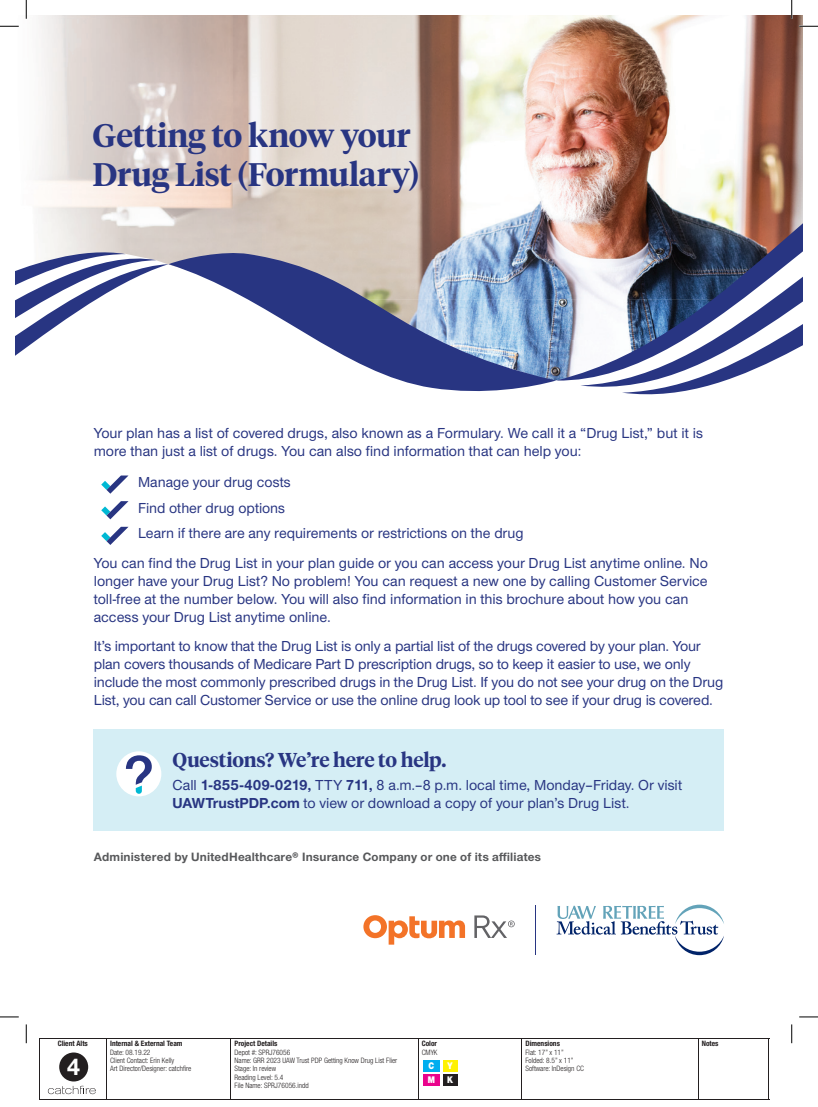
<style>
.page{position:relative;width:818px;height:1107px;background:#fff}
.page>*{position:absolute;margin:0;border:0;box-sizing:border-box;transform-origin:0 0}
.t1{font:600 32.5px/39px "UHC Serif Headline";letter-spacing:-.01em;color:#283582}
.t2{font:700 23.25px "Helvetica Neue LT Std";color:#fff}
.t3{font:600 20px "UHC Serif Headline";letter-spacing:-.01em;color:#283582}
.t4{font:500 15px/18px "UHC Sans";letter-spacing:-.005em;color:#283582}
.t5{font:700 12.5px "UHC Sans";letter-spacing:.015em;color:#57585a}
.t6{font:900 9.25px/14.1px "Helvetica Neue LT Std";color:#fff;scale:.82 1}
.t7{font:300 condensed 7.38px/8.4px "Helvetica Neue LT Std";color:#231f20}
.t8{font:700 condensed 7.38px "Helvetica Neue LT Std";color:#231f20}
.s1{font-weight:700}
</style>
<div class="page">
<img style="left:36px;top:15px;width:635px;height:235px">
<img style="left:671px;top:15px;width:131px;height:153px">
<svg style="left:15px;top:239px;width:153px;height:117px"></svg>
<svg style="left:168px;top:250px;width:388px;height:142px"></svg>
<img style="left:556px;top:168px;width:246px;height:227px">
<hr style="left:39px;top:1038px;width:67px;height:1px;background:#231f20">
<hr style="left:39px;top:1039px;width:1px;height:60px;background:#231f20">
<hr style="left:106px;top:1038px;width:125px;height:1px;background:#231f20">
<hr style="left:106px;top:1039px;width:1px;height:60px;background:#231f20">
<hr style="left:231px;top:1038px;width:187px;height:1px;background:#231f20">
<hr style="left:230px;top:1039px;width:1px;height:60px;background:#231f20">
<hr style="left:418px;top:1038px;width:103px;height:1px;background:#231f20">
<hr style="left:417px;top:1039px;width:1px;height:60px;background:#231f20">
<hr style="left:521px;top:1038px;width:177px;height:1px;background:#231f20">
<hr style="left:521px;top:1039px;width:1px;height:60px;background:#231f20">
<hr style="left:698px;top:1038px;width:71px;height:1px;background:#231f20">
<hr style="left:697px;top:1039px;width:1px;height:60px;background:#231f20">
<hr style="left:768px;top:1039px;width:1px;height:60px;background:#231f20">
<hr style="left:39px;top:1099px;width:67px;height:1px;background:#231f20">
<hr style="left:106px;top:1099px;width:125px;height:1px;background:#231f20">
<hr style="left:231px;top:1099px;width:187px;height:1px;background:#231f20">
<hr style="left:418px;top:1099px;width:103px;height:1px;background:#231f20">
<hr style="left:521px;top:1099px;width:177px;height:1px;background:#231f20">
<hr style="left:698px;top:1099px;width:71px;height:1px;background:#231f20">
<div style="left:59px;top:1052px;width:29px;height:29px;background:#231f20;border-radius:50%"></div>
<svg style="left:48px;top:1085px;width:48px;height:8px"></svg>
<div style="left:423px;top:1059px;width:16px;height:12px;background:#00aeef"></div>
<div style="left:423px;top:1074px;width:16px;height:11px;background:#ea038c"></div>
<div style="left:442px;top:1059px;width:15px;height:12px;background:#fff101"></div>
<div style="left:442px;top:1074px;width:15px;height:11px;background:#231f20"></div>
<svg style="left:101px;top:475px;width:28px;height:70px"></svg>
<div style="left:94px;top:728px;width:630px;height:102px;background:#d5eef5"></div>
<div style="left:116px;top:751px;width:45px;height:45px;background:#fff;border-radius:50%"></div>
<svg style="left:126px;top:755px;width:26px;height:38px"></svg>
<hr style="left:535px;top:905px;width:1px;height:49px;background:#283582">
<svg style="left:556px;top:904px;width:168px;height:51px"></svg>
<svg style="left:474px;top:915px;width:40px;height:22px"></svg>
<svg style="left:363px;top:915px;width:102px;height:29px"></svg>
<svg style="left:0;top:25px;width:19px;height:2px"></svg>
<svg style="left:799px;top:25px;width:19px;height:2px"></svg>
<svg style="left:0;top:1016px;width:19px;height:1px"></svg>
<svg style="left:799px;top:1016px;width:19px;height:1px"></svg>
<svg style="left:25px;top:0;width:2px;height:19px"></svg>
<svg style="left:25px;top:1024px;width:2px;height:18px"></svg>
<svg style="left:790px;top:0;width:2px;height:19px"></svg>
<svg style="left:791px;top:1024px;width:1px;height:18px"></svg>
<h1 class="t1" style="left:92px;top:114px;width:329px">Getting to know your<br>Drug List (Formulary)</h1>
<p class="t4" style="left:94px;top:423px;width:610px">Your plan has a list of covered drugs, also known as a Formulary. We call it a “Drug List,” but it is more than just a list of drugs. You can also find information that can help you:</p>
<p class="t4" style="left:138px;top:468px;width:387px;line-height:25.6px">Manage your drug costs<br>Find other drug options<br>Learn if there are any requirements or restrictions on the drug</p>
<p class="t4" style="left:94px;top:553px;width:615px">You can find the Drug List in your plan guide or you can access your Drug List anytime online. No longer have your Drug List? No problem! You can request a new one by calling Customer Service toll-free at the number below. You will also find information in this brochure about how you can access your Drug List anytime online.</p>
<p class="t4" style="left:94px;top:636px;width:631px">It’s important to know that the Drug List is only a partial list of the drugs covered by your plan. Your plan covers thousands of Medicare Part D prescription drugs, so to keep it easier to use, we only include the most commonly prescribed drugs in the Drug List. If you do not see your drug on the Drug List, you can call Customer Service or use the online drug look up tool to see if your drug is covered.</p>
<h3 class="t3" style="left:172px;top:746px;width:275px">Questions? We’re here to help.</h3>
<p class="t4" style="left:172px;top:775px;width:511px;line-height:17.5px">Call <span class="s1">1-855-409-0219,</span> TTY <span class="s1">711,</span> 8 a.m.–8 p.m. local time, Monday–Friday. Or visit<br><span class="s1">UAWTrustPDP.com</span> to view or download a copy of your plan’s Drug List.</p>
<p class="t5" style="left:94px;top:848px;width:449px">Administered by UnitedHealthcare® Insurance Company or one of its affiliates</p>
<p class="t8" style="left:58px;top:1039px;width:32px">Client Alts</p>
<h2 class="t2" style="left:67px;top:1052px;width:14px">4</h2>
<p class="t8" style="left:110px;top:1039px;width:74px">Internal &amp; External Team</p>
<p class="t7" style="left:110px;top:1047px;width:83px">Date: 08.19.22<br>Client Contact: Erin Kelly<br>Art Director/Designer: catchfire</p>
<p class="t8" style="left:234px;top:1039px;width:44px">Project Details</p>
<p class="t7" style="left:234px;top:1047px;width:164px">Depot #: SPRJ76056<br>Name: GRR 2023 UAW Trust PDP Getting Know Drug List Flier<br>Stage: In review<br>Reading Level: 5.4<br>File Name: SPRJ76056.indd</p>
<p class="t8" style="left:421px;top:1039px;width:17px">Color</p>
<p class="t7" style="left:421px;top:1047px;width:17px">CMYK</p>
<p class="t6" style="left:428px;top:1058px;width:10px">C<br>M</p>
<p class="t6" style="left:447px;top:1058px;width:9px">Y<br>K</p>
<p class="t8" style="left:525px;top:1039px;width:36px">Dimensions</p>
<p class="t7" style="left:525px;top:1047px;width:60px">Flat: 17” x 11”<br>Folded: 8.5” x 11”<br>Software: InDesign CC</p>
<p class="t8" style="left:701px;top:1039px;width:18px">Notes</p>
</div>
